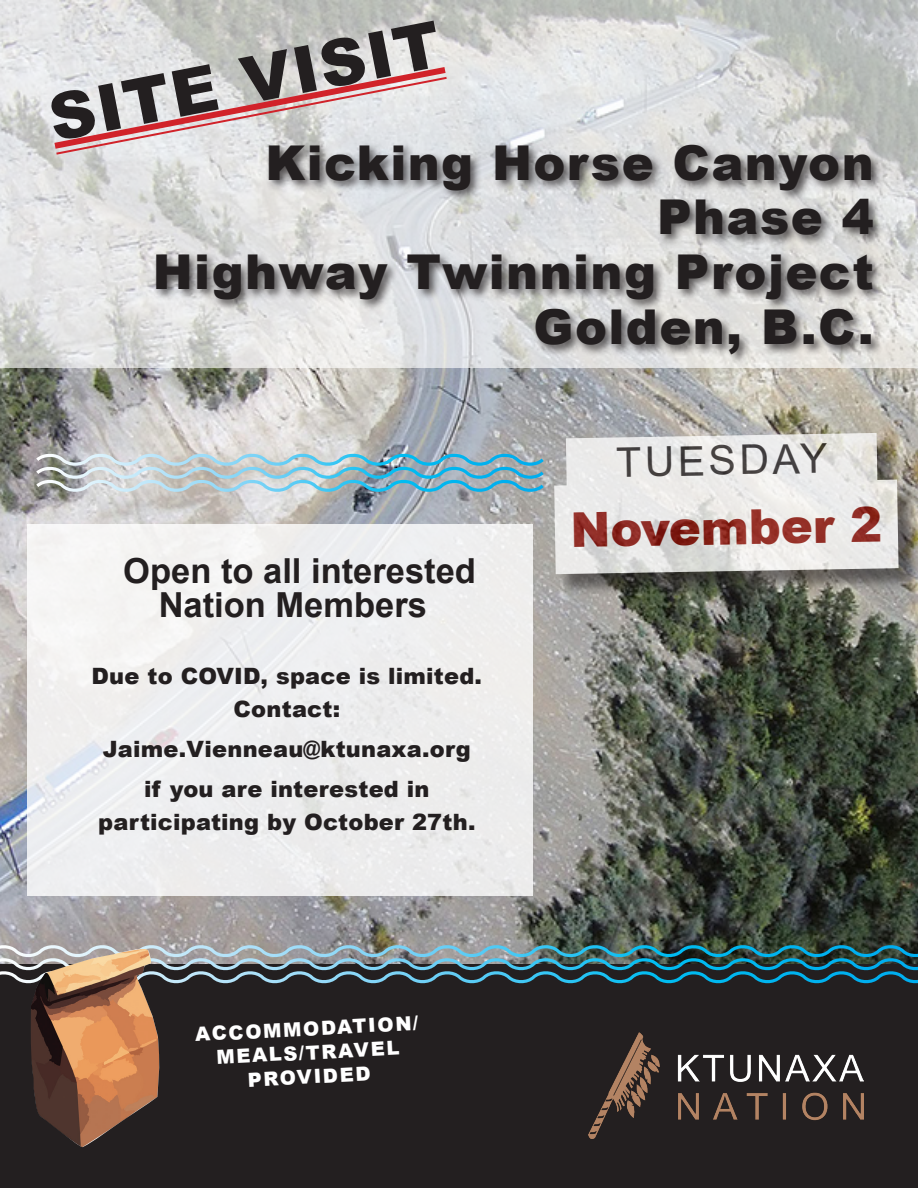
<style>
.page{position:relative;width:918px;height:1188px;background:#fff}
.page>*{position:absolute;margin:0;border:0;box-sizing:border-box;transform-origin:0 0}
.t1{font:900 64.5px "Arial";color:#231f20}
.t2{font:900 48px "Arial";letter-spacing:.03em;color:#231f20}
.t3{font:900 48px "Arial";color:#8b0a02}
.t4{font:40.95px "Arial";color:#231f20}
.t5{font:700 34.5px/34.5px "Arial";color:#231f20;text-align:center}
.t6{font:900 22.5px/33px "Arial";letter-spacing:.01em;color:#231f20;text-align:center}
.t7{font:900 19.5px/24px "Arial";color:#fff;text-align:center}
</style>
<div class="page">
<img style="left:0;top:367px;width:918px;height:574px">
<div style="left:0;top:965px;width:918px;height:223px;background:#231f20"></div>
<div style="left:27px;top:524px;width:505px;height:372px;background:#eeeeef"></div>
<img style="left:33px;top:449px;width:514px;height:47px">
<img style="left:0;top:941px;width:918px;height:43px">
<img style="left:31px;top:949px;width:128px;height:198px">
<div style="left:557px;top:436px;width:361px;height:161px;background:#231f20;opacity:.75"></div>
<svg style="left:554px;top:433px;width:345px;height:141px;background:#e1e1df"></svg>
<img style="left:589px;top:1032px;width:275px;height:107px">
<svg style="left:0;top:0;width:918px;height:367px;background:#d5d6d5"></svg>
<div style="left:152px;top:141px;width:733px;height:225px;background:#231f20;opacity:.75"></div>
<svg style="left:48px;top:63px;width:404px;height:93px;background:#ddcfd0"></svg>
<p class="t1" style="left:41px;top:73px;width:399px;rotate:-11deg">SITE VISIT</p>
<p class="t2" style="left:265px;top:128px;width:610px">Kicking Horse Canyon</p>
<p class="t2" style="left:657px;top:182px;width:218px">Phase 4</p>
<p class="t2" style="left:153px;top:237px;width:722px">Highway Twinning Project</p>
<p class="t2" style="left:534px;top:292px;width:342px">Golden, B.C.</p>
<h3 class="t4" style="left:616px;top:434px;width:213px;rotate:-1deg">TUESDAY</h3>
<p class="t5" style="left:123px;top:554px;width:354px">Open to all interested<br>Nation Members</p>
<p class="t6" style="left:92px;top:659px;width:392px">Due to COVID, space is limited.<br>Contact:</p>
<p class="t6" style="left:103px;top:732px;width:369px">Jaime.Vienneau@ktunaxa.org</p>
<p class="t6" style="left:98px;top:772px;width:379px">if you are interested in participating by October 27th.</p>
<p class="t7" style="left:195px;top:1022px;width:225px;rotate:-3deg">ACCOMMODATION/<br>MEALS/TRAVEL<br>PROVIDED</p>
<h2 class="t3" style="left:570px;top:495px;width:313px;rotate:-1deg">November 2</h2>
</div>
